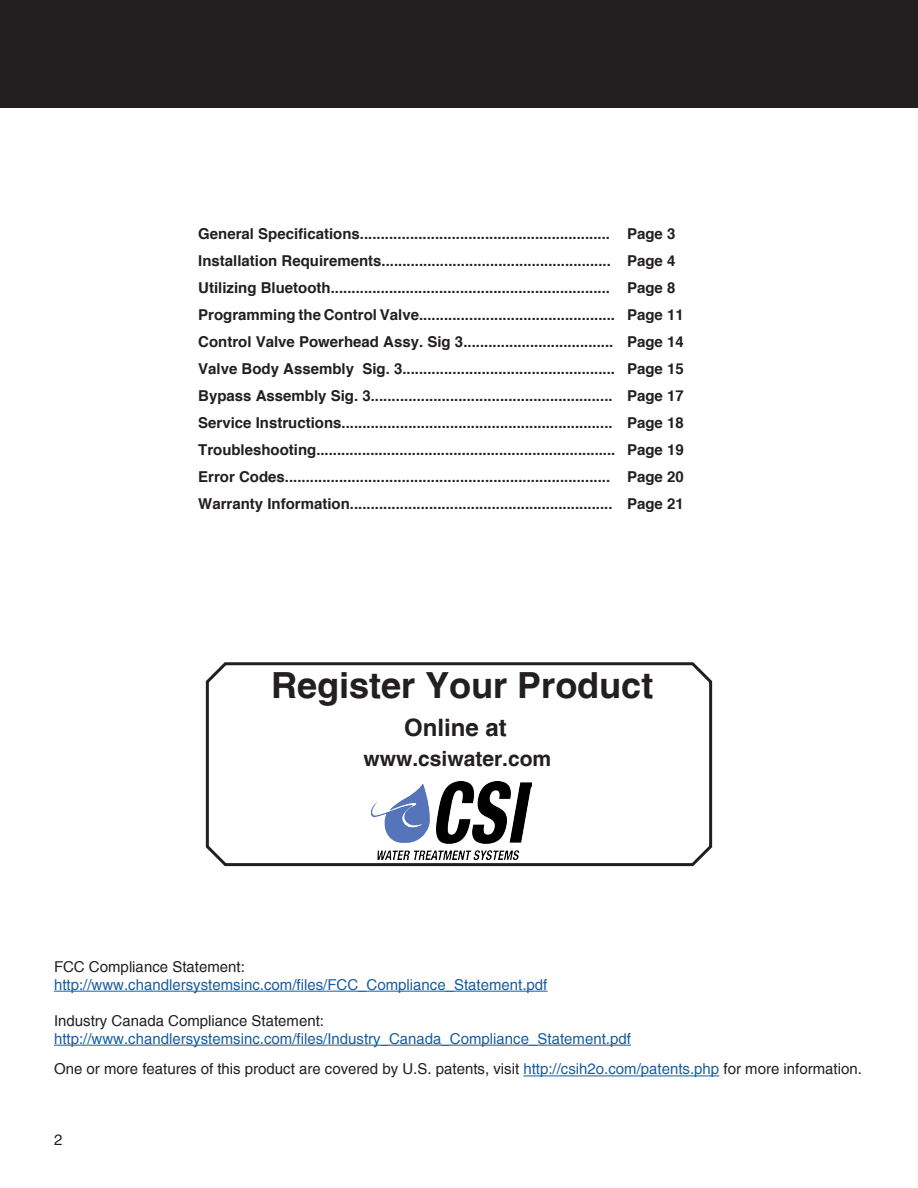
<style>
.page{position:relative;width:918px;height:1188px;background:#fff}
.page>*{position:absolute;margin:0;border:0;box-sizing:border-box;transform-origin:0 0}
.t1{font:700 36px "Helvetica";color:#231f20}
.t2{font:700 24px "Helvetica";color:#231f20}
.t3{font:700 21px "Helvetica";color:#231f20}
.t4{font:700 15px "Helvetica";color:#231f20}
.t5{font:15px "Helvetica";color:#231f20}
.t6{font:15px "Helvetica";color:#175d9e}
.s1{color:#175d9e}
</style>
<div class="page">
<div style="left:1px;top:1px;width:916px;height:106px;background:#231f20"></div>
<div style="left:0;top:0;width:918px;height:108px;border:2px solid #231f20"></div>
<svg style="left:205px;top:662px;width:508px;height:205px"></svg>
<hr style="left:54px;top:991px;width:494px;height:1px;background:#175d9e">
<hr style="left:54px;top:1045px;width:577px;height:1px;background:#175d9e">
<hr style="left:523px;top:1076px;width:196px;height:1px;background:#175d9e">
<p class="t4" style="left:198px;top:224px;width:413px">General Specifications............................................................</p>
<p class="t4" style="left:627px;top:224px;width:50px">Page 3</p>
<p class="t4" style="left:198px;top:251px;width:414px">Installation Requirements.......................................................</p>
<p class="t4" style="left:627px;top:251px;width:50px">Page 4</p>
<p class="t4" style="left:198px;top:278px;width:413px">Utilizing Bluetooth...................................................................</p>
<p class="t4" style="left:627px;top:278px;width:50px">Page 8</p>
<p class="t4" style="left:198px;top:305px;width:418px">Programming the Control Valve...............................................</p>
<p class="t4" style="left:627px;top:305px;width:58px">Page 11</p>
<p class="t4" style="left:198px;top:332px;width:417px">Control Valve Powerhead Assy. Sig 3....................................</p>
<p class="t4" style="left:627px;top:332px;width:58px">Page 14</p>
<p class="t4" style="left:198px;top:359px;width:418px">Valve Body Assembly Sig. 3...................................................</p>
<p class="t4" style="left:627px;top:359px;width:58px">Page 15</p>
<p class="t4" style="left:198px;top:386px;width:416px">Bypass Assembly Sig. 3..........................................................</p>
<p class="t4" style="left:627px;top:386px;width:58px">Page 17</p>
<p class="t4" style="left:198px;top:413px;width:416px">Service Instructions.................................................................</p>
<p class="t4" style="left:627px;top:413px;width:58px">Page 18</p>
<p class="t4" style="left:198px;top:440px;width:419px">Troubleshooting........................................................................</p>
<p class="t4" style="left:627px;top:440px;width:58px">Page 19</p>
<p class="t4" style="left:198px;top:467px;width:413px">Error Codes..............................................................................</p>
<p class="t4" style="left:627px;top:467px;width:58px">Page 20</p>
<p class="t4" style="left:198px;top:494px;width:416px">Warranty Information...............................................................</p>
<p class="t4" style="left:627px;top:494px;width:58px">Page 21</p>
<p class="t1" style="left:271px;top:663px;width:384px">Register Your Product</p>
<p class="t2" style="left:404px;top:713px;width:104px">Online at</p>
<p class="t3" style="left:363px;top:746px;width:189px">www.csiwater.com</p>
<p class="t5" style="left:54px;top:958px;width:192px">FCC Compliance Statement:</p>
<p class="t6" style="left:54px;top:976px;width:495px">http://www.chandlersystemsinc.com/files/FCC_Compliance_Statement.pdf</p>
<p class="t5" style="left:54px;top:1012px;width:272px">Industry Canada Compliance Statement:</p>
<p class="t6" style="left:54px;top:1030px;width:578px">http://www.chandlersystemsinc.com/files/Industry_Canada_Compliance_Statement.pdf</p>
<p class="t5" style="left:54px;top:1060px;width:809px">One or more features of this product are covered by U.S. patents, visit <span class="s1">http://csih2o.com/patents.php</span> for more information.</p>
<p class="t5" style="left:54px;top:1131px;width:10px">2</p>
</div>
